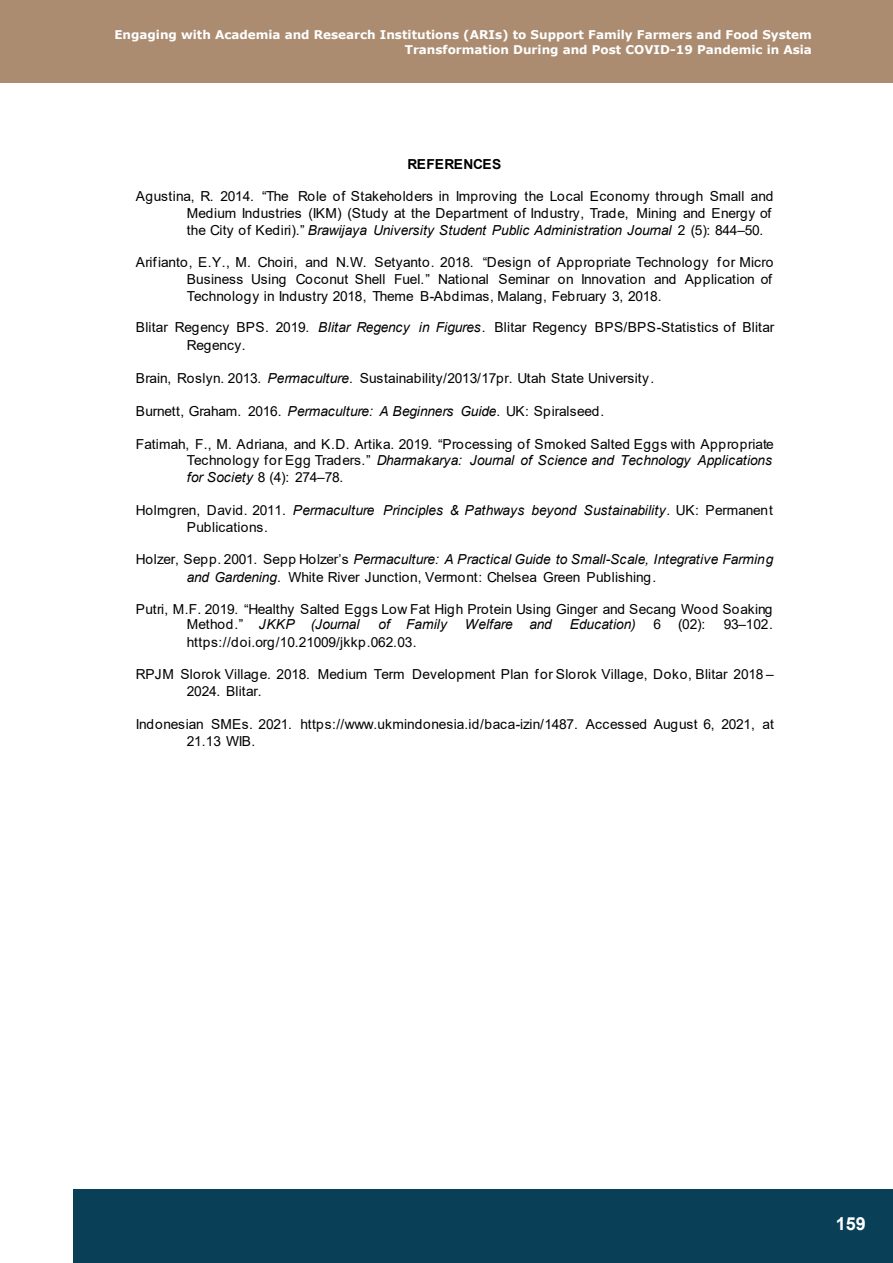
<style>
.page{position:relative;width:893px;height:1263px;background:#fff}
.page>*{position:absolute;margin:0;border:0;box-sizing:border-box;transform-origin:0 0}
.t1{font:700 18px "Arial";color:#fff}
.t2{font:13.8px/17px "Arial";letter-spacing:.01em;color:#000}
.t3{font:13.8px/17px "Arial";letter-spacing:-.02em;color:#000}
.t4{font:italic 13.8px/17px "Arial";letter-spacing:-.02em;color:#000}
.t5{font:700 13.8px "Arial";letter-spacing:.005em;color:#000}
.t6{font:italic 13.8px "Arial";letter-spacing:.005em;color:#000}
.t7{font:700 12px/14.4px "Verdana";color:#fff;text-align:right}
.s1{font-style:italic}
.s2{font-style:normal}
</style>
<div class="page">
<div style="left:73px;top:1189px;width:820px;height:73px;background:#094057"></div>
<div style="left:0;top:0;width:893px;height:83px;background:#ab8c70"></div>
<p class="t7" style="left:114px;top:27px;width:699px">Engaging with Academia and Research Institutions (ARIs) to Support Family Farmers and Food System<br>Transformation During and Post COVID-19 Pandemic in Asia</p>
<p class="t5" style="left:407px;top:154px;width:95px">REFERENCES</p>
<p class="t2" style="left:187px;top:187px;width:588px;text-indent:-51px">Agustina, R. 2014. “The Role of Stakeholders in Improving the Local Economy through Small and<br>Medium Industries (IKM) (Study at the Department of Industry, Trade, Mining and Energy of the City of Kediri).” <span class="s1">Brawijaya University Student Public Administration Journal</span> 2 (5): 844–50.</p>
<p class="t2" style="left:187px;top:253px;width:588px;text-align:justify;text-indent:-51px">Arifianto, E.Y., M. Choiri, and N.W. Setyanto. 2018. “Design of Appropriate Technology for Micro Business Using Coconut Shell Fuel.” National Seminar on Innovation and Application of Technology in Industry 2018, Theme B-Abdimas, Malang, February 3, 2018.</p>
<p class="t2" style="left:187px;top:318px;width:589px;line-height:18px;text-indent:-51px">Blitar Regency BPS. 2019. <span class="s1">Blitar Regency in Figures</span>. Blitar Regency BPS/BPS-Statistics of Blitar<br>Regency.</p>
<p class="t2" style="left:136px;top:370px;width:520px">Brain, Roslyn. 2013. <span class="s1">Permaculture</span>. Sustainability/2013/17pr. Utah State University.</p>
<p class="t3" style="left:136px;top:403px;width:470px">Burnett, Graham. 2016. <span class="s1">Permaculture: A Beginners Guide</span>. UK: Spiralseed.</p>
<p class="t2" style="left:187px;top:436px;width:588px;line-height:16.5px;text-indent:-51px">Fatimah, F., M. Adriana, and K.D. Artika. 2019. “Processing of Smoked Salted Eggs with Appropriate<br>Technology for Egg Traders.” <span class="s1">Dharmakarya: Journal of Science and Technology Applications for Society</span> 8 (4): 274–78.</p>
<p class="t4" style="left:187px;top:502px;width:588px;text-indent:-51px"><span class="s2">Holmgren, David. 2011.</span> Permaculture Principles &amp; Pathways beyond Sustainability<span class="s2">. UK: Permanent<br>Publications.</span></p>
<p class="t2" style="left:187px;top:550px;width:588px;line-height:18px;text-indent:-51px">Holzer, Sepp. 2001. Sepp Holzer’s <span class="s1">Permaculture: A Practical Guide to Small-Scale, Integrative Farming and Gardening</span>. White River Junction, Vermont: Chelsea Green Publishing.</p>
<p class="t2" style="left:187px;top:601px;width:587px;line-height:15.9px;text-indent:-51px">Putri, M.F. 2019. “Healthy Salted Eggs Low Fat High Protein Using Ginger and Secang Wood Soaking<br>Method.” <span class="s1">JKKP (Journal</span></p>
<p class="t6" style="left:379px;top:616px;width:70px">of Family</p>
<p class="t4" style="left:465px;top:616px;width:89px">Welfare and</p>
<p class="t4" style="left:570px;top:616px;width:67px">Education)</p>
<p class="t2" style="left:654px;top:616px;width:53px">6 (02):</p>
<p class="t2" style="left:724px;top:616px;width:51px">93–102.</p>
<p class="t3" style="left:187px;top:634px;width:231px">https://doi.org/10.21009/jkkp.062.03.</p>
<p class="t2" style="left:187px;top:666px;width:588px;text-indent:-51px">RPJM Slorok Village. 2018. Medium Term Development Plan for Slorok Village, Doko, Blitar 2018 –<br>2024. Blitar.</p>
<p class="t3" style="left:187px;top:716px;width:588px;text-indent:-51px">Indonesian SMEs. 2021. https://www.ukmindonesia.id/baca-izin/1487. Accessed August 6, 2021, at<br>21.13 WIB.</p>
<h1 class="t1" style="left:836px;top:1211px;width:32px">159</h1>
</div>
